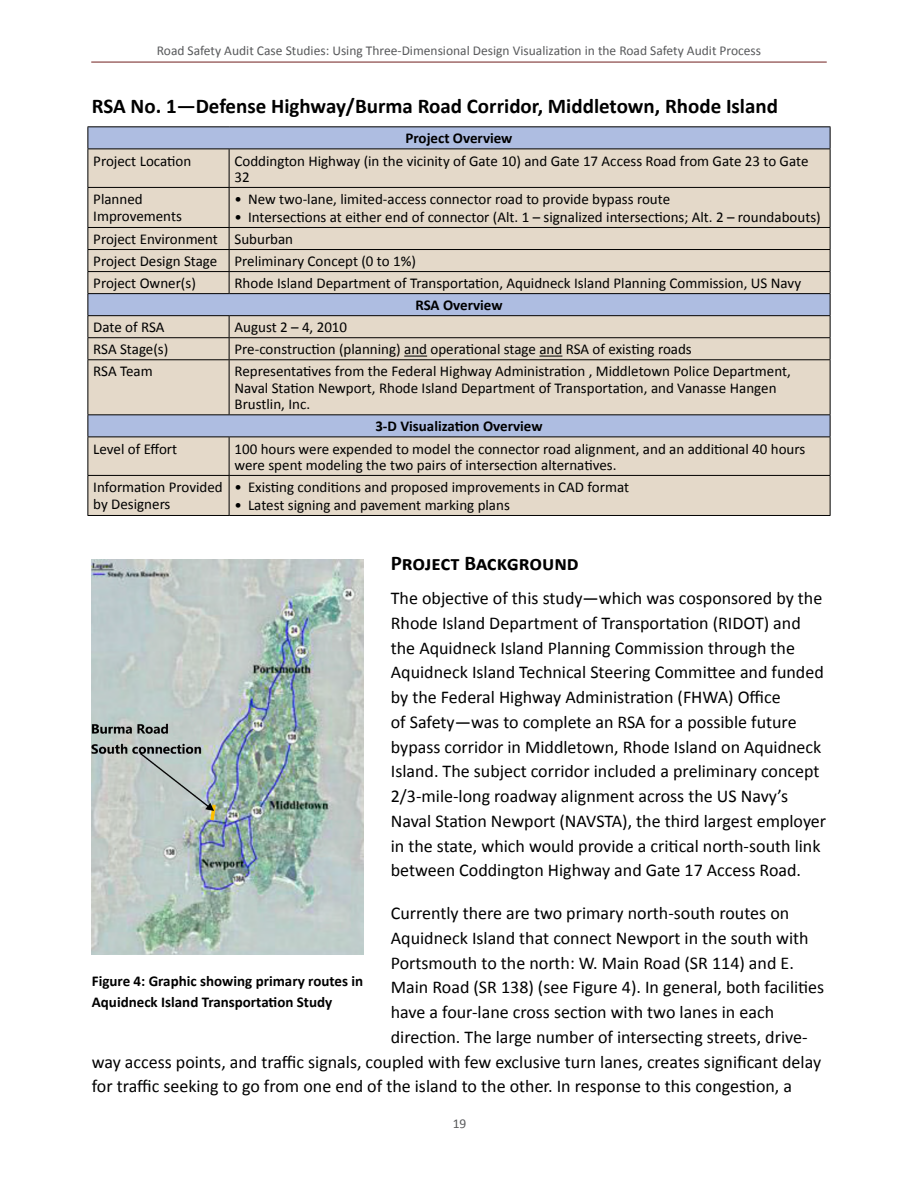
<style>
.page{position:relative;width:918px;height:1188px;background:#fff}
.page>*{position:absolute;margin:0;border:0;box-sizing:border-box;transform-origin:0 0}
.t1{font:700 21px "Calibri";color:#000}
.t2{font:18px/24.8px "Calibri";color:#000}
.t3{font:15px/16.5px "Calibri";color:#000}
.t4{font:700 15px/21px "Calibri";color:#000}
.t5{font:13.5px "Calibri";color:#58595b}
</style>
<div class="page">
<hr style="left:91px;top:62px;width:736px;height:1px;background:#711f1e">
<div style="left:89px;top:127px;width:741px;height:21px;background:#aebde1"></div>
<svg style="left:89px;top:149px;width:741px;height:366px;background:#dbd3ca"></svg>
<hr style="left:229px;top:149px;width:1px;height:38px;background:#000">
<hr style="left:88px;top:187px;width:141px;height:1px;background:#000">
<hr style="left:229px;top:187px;width:601px;height:1px;background:#000">
<hr style="left:229px;top:188px;width:1px;height:39px;background:#000">
<hr style="left:88px;top:227px;width:141px;height:1px;background:#000">
<hr style="left:229px;top:227px;width:601px;height:1px;background:#000">
<hr style="left:88px;top:249px;width:141px;height:1px;background:#000">
<hr style="left:229px;top:249px;width:601px;height:1px;background:#000">
<hr style="left:88px;top:271px;width:141px;height:1px;background:#000">
<hr style="left:229px;top:271px;width:601px;height:1px;background:#000">
<svg style="left:229px;top:228px;width:1px;height:65px"></svg>
<hr style="left:88px;top:337px;width:141px;height:1px;background:#000">
<hr style="left:229px;top:337px;width:601px;height:1px;background:#000">
<svg style="left:229px;top:316px;width:1px;height:43px"></svg>
<hr style="left:88px;top:359px;width:141px;height:1px;background:#000">
<hr style="left:229px;top:359px;width:601px;height:1px;background:#000">
<hr style="left:229px;top:360px;width:1px;height:54px;background:#000">
<hr style="left:229px;top:437px;width:1px;height:38px;background:#000">
<hr style="left:88px;top:475px;width:141px;height:1px;background:#000">
<hr style="left:229px;top:475px;width:601px;height:1px;background:#000">
<hr style="left:229px;top:476px;width:1px;height:39px;background:#000">
<hr style="left:88px;top:126px;width:141px;height:1px;background:#000">
<svg style="left:88px;top:127px;width:1px;height:21px"></svg>
<hr style="left:229px;top:126px;width:601px;height:1px;background:#000">
<svg style="left:830px;top:127px;width:1px;height:21px"></svg>
<hr style="left:88px;top:148px;width:141px;height:1px;background:#000">
<hr style="left:88px;top:149px;width:1px;height:38px;background:#000">
<hr style="left:229px;top:148px;width:601px;height:1px;background:#000">
<hr style="left:830px;top:149px;width:1px;height:38px;background:#000">
<hr style="left:88px;top:188px;width:1px;height:39px;background:#000">
<hr style="left:830px;top:188px;width:1px;height:39px;background:#000">
<hr style="left:88px;top:293px;width:141px;height:1px;background:#000">
<hr style="left:229px;top:293px;width:601px;height:1px;background:#000">
<hr style="left:88px;top:315px;width:141px;height:1px;background:#000">
<hr style="left:229px;top:315px;width:601px;height:1px;background:#000">
<svg style="left:88px;top:228px;width:1px;height:131px"></svg>
<svg style="left:830px;top:228px;width:1px;height:131px"></svg>
<hr style="left:88px;top:360px;width:1px;height:54px;background:#000">
<hr style="left:830px;top:360px;width:1px;height:54px;background:#000">
<hr style="left:88px;top:414px;width:141px;height:1px;background:#000">
<svg style="left:88px;top:415px;width:1px;height:21px"></svg>
<hr style="left:229px;top:414px;width:601px;height:1px;background:#000">
<svg style="left:830px;top:415px;width:1px;height:21px"></svg>
<hr style="left:88px;top:436px;width:141px;height:1px;background:#000">
<hr style="left:88px;top:437px;width:1px;height:38px;background:#000">
<hr style="left:229px;top:436px;width:601px;height:1px;background:#000">
<hr style="left:830px;top:437px;width:1px;height:38px;background:#000">
<hr style="left:88px;top:476px;width:1px;height:39px;background:#000">
<hr style="left:830px;top:476px;width:1px;height:39px;background:#000">
<hr style="left:88px;top:515px;width:141px;height:1px;background:#000">
<hr style="left:229px;top:515px;width:601px;height:1px;background:#000">
<svg style="left:404px;top:356px;width:23px;height:1px"></svg>
<svg style="left:539px;top:356px;width:23px;height:1px"></svg>
<img style="left:92px;top:560px;width:272px;height:395px">
<p class="t5" style="left:157px;top:42px;width:606px">Road Safety Audit Case Studies: Using Three-Dimensional Design Visualization in the Road Safety Audit Process</p>
<p class="t1" style="left:92px;top:93px;width:688px">RSA No. 1—Defense Highway/Burma Road Corridor, Middletown, Rhode Island</p>
<p class="t4" style="left:406px;top:128px;width:108px">Project Overview</p>
<p class="t3" style="left:93px;top:152px;width:100px">Project Location</p>
<p class="t3" style="left:235px;top:152px;width:575px">Coddington Highway (in the vicinity of Gate 10) and Gate 17 Access Road from Gate 23 to Gate<br>32</p>
<p class="t3" style="left:93px;top:191px;width:90px">Planned<br>Improvements</p>
<p class="t3" style="left:235px;top:191px;width:437px">• New two-lane, limited-access connector road to provide bypass route</p>
<p class="t3" style="left:93px;top:206px;width:729px;line-height:22px;text-indent:141px">• Intersections at either end of connector (Alt. 1 – signalized intersections; Alt. 2 – roundabouts)<br>Project Environment Suburban<br>Project Design Stage Preliminary Concept (0 to 1%)<br>Project Owner(s)</p>
<p class="t3" style="left:235px;top:275px;width:568px">Rhode Island Department of Transportation, Aquidneck Island Planning Commission, US Navy</p>
<p class="t4" style="left:415px;top:295px;width:89px">RSA Overview</p>
<p class="t3" style="left:93px;top:319px;width:73px">Date of RSA</p>
<p class="t3" style="left:235px;top:319px;width:114px">August 2 – 4, 2010</p>
<p class="t3" style="left:93px;top:341px;width:77px">RSA Stage(s)</p>
<p class="t3" style="left:235px;top:341px;width:459px">Pre-construction (planning) and operational stage and RSA of existing roads</p>
<p class="t3" style="left:93px;top:363px;width:61px">RSA Team</p>
<p class="t3" style="left:235px;top:363px;width:558px">Representatives from the Federal Highway Administration , Middletown Police Department,<br>Naval Station Newport, Rhode Island Department of Transportation, and Vanasse Hangen<br>Brustlin, Inc.</p>
<p class="t4" style="left:375px;top:416px;width:169px">3-D Visualization Overview</p>
<p class="t3" style="left:93px;top:440px;width:85px">Level of Effort</p>
<p class="t3" style="left:235px;top:440px;width:572px">100 hours were expended to model the connector road alignment, and an additional 40 hours were spent modeling the two pairs of intersection alternatives.</p>
<p class="t3" style="left:93px;top:479px;width:131px">Information Provided by Designers</p>
<p class="t3" style="left:235px;top:479px;width:396px">• Existing conditions and proposed improvements in CAD format</p>
<p class="t3" style="left:235px;top:497px;width:277px">• Latest signing and pavement marking plans</p>
<p class="t1" style="left:391px;top:550px;width:190px">Project Background</p>
<p class="t2" style="left:391px;top:586px;width:437px">The objective of this study—which was cosponsored by the Rhode Island Department of Transportation (RIDOT) and the Aquidneck Island Planning Commission through the Aquidneck Island Technical Steering Committee and funded by the Federal Highway Administration (FHWA) Office<br>of Safety—was to complete an RSA for a possible future bypass corridor in Middletown, Rhode Island on Aquidneck Island. The subject corridor included a preliminary concept 2/3-mile-long roadway alignment across the US Navy’s Naval Station Newport (NAVSTA), the third largest employer in the state, which would provide a critical north-south link between Coddington Highway and Gate 17 Access Road.</p>
<p class="t2" style="left:391px;top:901px;width:400px">Currently there are two primary north-south routes on</p>
<p class="t2" style="left:391px;top:926px;width:419px">Aquidneck Island that connect Newport in the south with</p>
<p class="t2" style="left:391px;top:950px;width:405px">Portsmouth to the north: W. Main Road (SR 114) and E.</p>
<p class="t2" style="left:391px;top:975px;width:435px">Main Road (SR 138) (see Figure 4). In general, both facilities</p>
<p class="t2" style="left:391px;top:1000px;width:385px">have a four-lane cross section with two lanes in each</p>
<p class="t2" style="left:391px;top:1025px;width:418px">direction. The large number of intersecting streets, drive-</p>
<p class="t2" style="left:92px;top:1049px;width:731px">way access points, and traffic signals, coupled with few exclusive turn lanes, creates significant delay</p>
<p class="t2" style="left:92px;top:1074px;width:702px">for traffic seeking to go from one end of the island to the other. In response to this congestion, a</p>
<p class="t4" style="left:92px;top:970px;width:273px">Figure 4: Graphic showing primary routes in<br>Aquidneck Island Transportation Study</p>
<p class="t5" style="left:453px;top:1115px;width:15px">19</p>
</div>
